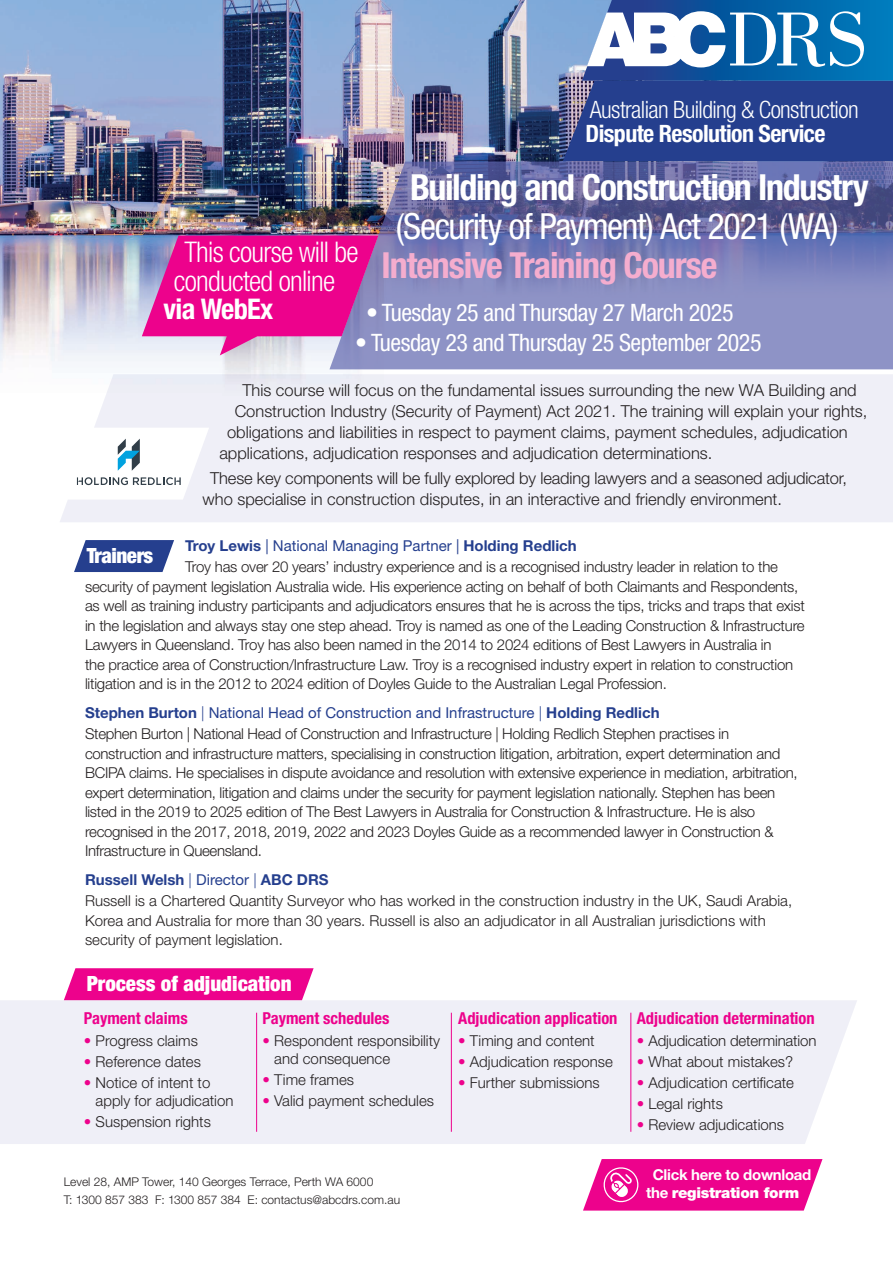
<style>
.page{position:relative;width:893px;height:1263px;background:#fff}
.page>*{position:absolute;margin:0;border:0;box-sizing:border-box;transform-origin:0 0}
.t1{font:700 condensed 36px "Helvetica Neue LT Std";letter-spacing:-.035em;color:#fff}
.t2{font:condensed 36px "Helvetica Neue LT Std";letter-spacing:-.035em;color:#fff}
.t3{font:700 condensed 36px "Helvetica Neue LT Std";letter-spacing:-.03em;color:#f5adce}
.t4{font:300 condensed 28.5px/28.5px "Helvetica Neue LT Std";letter-spacing:-.025em;color:#fff}
.t5{font:700 condensed 28.5px "Helvetica Neue LT Std";letter-spacing:-.025em;color:#fff}
.t6{font:condensed 24px "Helvetica Neue LT Std";letter-spacing:-.02em;color:#fff}
.t7{font:300 condensed 24px "Helvetica Neue LT Std";letter-spacing:-.025em;color:#fff}
.t8{font:700 condensed 24px "Helvetica Neue LT Std";letter-spacing:-.025em;color:#fff}
.t9{font:900 condensed 21px "Helvetica Neue LT Std";color:#fff}
.t10{font:900 condensed 21px "Helvetica Neue LT Std";letter-spacing:-.02em;color:#fff}
.t11{font:300 16.5px/21px "Helvetica Neue LT Std";color:#231f20}
.t12{font:700 condensed 16.5px "Helvetica Neue LT Std";color:#ed028c}
.t13{font:300 15px/19.5px "Helvetica Neue LT Std";letter-spacing:-.015em;color:#231f20}
.t14{font:700 15px/18px "Helvetica Neue LT Std";letter-spacing:-.02em;color:#fff}
.t15{font:300 12px/18px "Helvetica Neue LT Std";color:#231f20}
.s1{font-weight:700;color:#253f8e}
.s2{font-weight:400;color:#253f8e}
.s3{color:#253f8e}
.s4{color:#ed028c}
.s5{font-weight:900}
</style>
<div class="page">
<img style="left:0;top:0;width:893px;height:374px">
<svg style="left:329px;top:162px;width:564px;height:207px;background:#777bb0"></svg>
<svg style="left:563px;top:0;width:330px;height:161px;background:#426ba9"></svg>
<div style="left:60px;top:374px;width:833px;height:148px;background:#efeff7"></div>
<svg style="left:64px;top:428px;width:145px;height:72px"></svg>
<svg style="left:74px;top:540px;width:100px;height:32px;background:#3e559b"></svg>
<svg style="left:583px;top:1159px;width:239px;height:51px;background:#ee1d98"></svg>
<svg style="left:135px;top:236px;width:243px;height:119px;background:#db38a2"></svg>
<svg style="left:64px;top:968px;width:250px;height:32px;background:#ed0f92"></svg>
<div style="left:0;top:1000px;width:857px;height:144px;background:#efeff7"></div>
<hr style="left:256px;top:1013px;width:1px;height:119px;background:#ed028c">
<hr style="left:451px;top:1013px;width:1px;height:119px;background:#ed028c">
<hr style="left:631px;top:1013px;width:1px;height:119px;background:#ed028c">
<h3 class="t7" style="left:590px;top:95px;width:270px">Australian Building &amp; Construction</h3>
<h3 class="t8" style="left:586px;top:118px;width:241px">Dispute Resolution Service</h3>
<h1 class="t1" style="left:410px;top:166px;width:460px">Building and Construction Industry</h1>
<h1 class="t2" style="left:396px;top:206px;width:444px">(Security of Payment) Act 2021 (WA)</h1>
<h1 class="t3" style="left:382px;top:244px;width:337px">Intensive Training Course</h1>
<h3 class="t6" style="left:366px;top:299px;width:369px">• Tuesday 25 and Thursday 27 March 2025</h3>
<h3 class="t6" style="left:355px;top:329px;width:408px">• Tuesday 23 and Thursday 25 September 2025</h3>
<h2 class="t4" style="left:174px;top:238px;width:186px;text-indent:10px">This course will be conducted online</h2>
<h2 class="t5" style="left:164px;top:292px;width:111px">via WebEx</h2>
<p class="t11" style="left:242px;top:379px;width:616px">This course will focus on the fundamental issues surrounding the new WA Building and</p>
<p class="t11" style="left:235px;top:400px;width:634px">Construction Industry (Security of Payment) Act 2021. The training will explain your rights,</p>
<p class="t11" style="left:227px;top:421px;width:622px">obligations and liabilities in respect to payment claims, payment schedules, adjudication</p>
<p class="t11" style="left:219px;top:442px;width:494px">applications, adjudication responses and adjudication determinations.</p>
<p class="t11" style="left:203px;top:468px;width:646px;text-indent:8px">These key components will be fully explored by leading lawyers and a seasoned adjudicator, who specialise in construction disputes, in an interactive and friendly environment.</p>
<p class="t13" style="left:185px;top:534px;width:594px;line-height:21.6px"><span class="s1">Troy Lewis</span> <span class="s2">| National Managing Partner |</span> <span class="s1">Holding Redlich<br></span>Troy has over 20 years’ industry experience and is a recognised industry leader in relation to the</p>
<p class="t13" style="left:85px;top:576px;width:721px">security of payment legislation Australia wide. His experience acting on behalf of both Claimants and Respondents, as well as training industry participants and adjudicators ensures that he is across the tips, tricks and traps that exist in the legislation and always stay one step ahead. Troy is named as one of the Leading Construction &amp; Infrastructure Lawyers in Queensland. Troy has also been named in the 2014 to 2024 editions of Best Lawyers in Australia in<br>the practice area of Construction/Infrastructure Law. Troy is a recognised industry expert in relation to construction litigation and is in the 2012 to 2024 edition of Doyles Guide to the Australian Legal Profession.</p>
<p class="t13" style="left:85px;top:701px;width:645px;line-height:21.6px"><span class="s1">Stephen Burton</span> <span class="s3">|</span> <span class="s2">National Head of Construction and Infrastructure</span> <span class="s3">|</span> <span class="s1">Holding Redlich<br></span>Stephen Burton | National Head of Construction and Infrastructure | Holding Redlich Stephen practises in</p>
<p class="t13" style="left:85px;top:743px;width:714px">construction and infrastructure matters, specialising in construction litigation, arbitration, expert determination and BCIPA claims. He specialises in dispute avoidance and resolution with extensive experience in mediation, arbitration, expert determination, litigation and claims under the security for payment legislation nationally. Stephen has been listed in the 2019 to 2025 edition of The Best Lawyers in Australia for Construction &amp; Infrastructure. He is also recognised in the 2017, 2018, 2019, 2022 and 2023 Doyles Guide as a recommended lawyer in Construction &amp; Infrastructure in Queensland.</p>
<p class="t13" style="left:85px;top:868px;width:709px;line-height:21.6px"><span class="s1">Russell Welsh</span> <span class="s3">|</span> <span class="s2">Director</span> <span class="s3">|</span> <span class="s1">ABC DRS<br></span>Russell is a Chartered Quantity Surveyor who has worked in the construction industry in the UK, Saudi Arabia,</p>
<p class="t13" style="left:85px;top:910px;width:682px">Korea and Australia for more than 30 years. Russell is also an adjudicator in all Australian jurisdictions with security of payment legislation.</p>
<h3 class="t10" style="left:87px;top:542px;width:68px">Trainers</h3>
<h3 class="t9" style="left:87px;top:970px;width:207px">Process of adjudication</h3>
<p class="t12" style="left:84px;top:1009px;width:105px">Payment claims</p>
<p class="t13" style="left:84px;top:1030px;width:115px"><span class="s4">•</span> Progress claims</p>
<p class="t13" style="left:84px;top:1051px;width:118px"><span class="s4">•</span> Reference dates</p>
<p class="t13" style="left:96px;top:1073px;width:139px;line-height:18px;text-indent:-12px"><span class="s4">•</span> Notice of intent to apply for adjudication</p>
<p class="t13" style="left:84px;top:1111px;width:128px"><span class="s4">•</span> Suspension rights</p>
<p class="t12" style="left:263px;top:1009px;width:128px">Payment schedules</p>
<p class="t13" style="left:274px;top:1031px;width:167px;line-height:18px;text-indent:-12px"><span class="s4">•</span> Respondent responsibility and consequence</p>
<p class="t13" style="left:263px;top:1069px;width:93px"><span class="s4">•</span> Time frames</p>
<p class="t13" style="left:263px;top:1090px;width:173px"><span class="s4">•</span> Valid payment schedules</p>
<p class="t12" style="left:458px;top:1009px;width:161px">Adjudication application</p>
<p class="t13" style="left:458px;top:1030px;width:138px"><span class="s4">•</span> Timing and content</p>
<p class="t13" style="left:458px;top:1051px;width:156px"><span class="s4">•</span> Adjudication response</p>
<p class="t13" style="left:458px;top:1072px;width:143px"><span class="s4">•</span> Further submissions</p>
<p class="t12" style="left:637px;top:1009px;width:179px">Adjudication determination</p>
<p class="t13" style="left:637px;top:1030px;width:181px"><span class="s4">•</span> Adjudication determination</p>
<p class="t13" style="left:637px;top:1051px;width:158px"><span class="s4">•</span> What about mistakes?</p>
<p class="t13" style="left:637px;top:1072px;width:159px"><span class="s4">•</span> Adjudication certificate</p>
<p class="t13" style="left:637px;top:1093px;width:88px"><span class="s4">•</span> Legal rights</p>
<p class="t13" style="left:637px;top:1114px;width:149px"><span class="s4">•</span> Review adjudications</p>
<p class="t15" style="left:64px;top:1172px;width:338px">Level 28, AMP Tower, 140 Georges Terrace, Perth WA 6000<br>T: 1300 857 383 F: 1300 857 384 E: contactus@abcdrs.com.au</p>
<p class="t14" style="left:646px;top:1165px;width:167px;text-indent:7px">Click here to download the <span class="s5">registration form</span></p>
</div>
